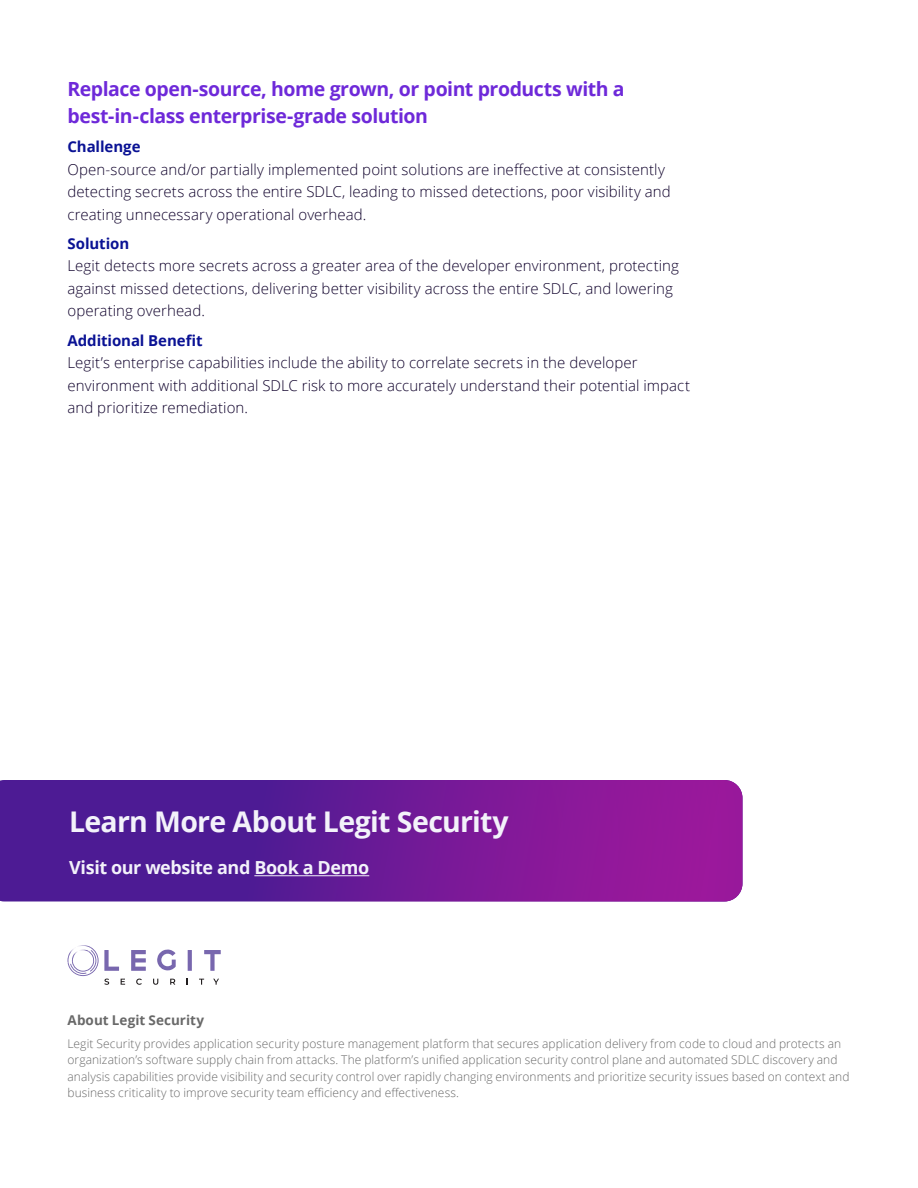
<style>
.page{position:relative;width:918px;height:1188px;background:#fff}
.page>*{position:absolute;margin:0;border:0;box-sizing:border-box;transform-origin:0 0}
.t1{font:700 28.5px "Open Sans";letter-spacing:-.025em;color:#f3f2fa}
.t2{font:700 19.5px/27px "Open Sans";letter-spacing:-.025em;color:#6e29d9}
.t3{font:700 18px "Open Sans";letter-spacing:-.02em;color:#f3f2fa}
.t4{font:300 15px/22.5px "Open Sans";letter-spacing:.005em;color:#0f002b}
.t5{font:700 13.5px "Open Sans";letter-spacing:.005em;color:#696969}
.t6{font:300 12px/16.5px "Open Sans";letter-spacing:.005em;color:#696969}
.s1{font-weight:700;color:#0a1294}
</style>
<div class="page">
<svg style="left:188px;top:950px;width:4px;height:21px"></svg>
<svg style="left:204px;top:950px;width:17px;height:21px"></svg>
<svg style="left:131px;top:950px;width:15px;height:21px"></svg>
<svg style="left:157px;top:949px;width:19px;height:22px"></svg>
<svg style="left:68px;top:945px;width:57px;height:40px"></svg>
<svg style="left:136px;top:979px;width:6px;height:6px"></svg>
<svg style="left:153px;top:979px;width:5px;height:6px"></svg>
<svg style="left:170px;top:979px;width:5px;height:6px"></svg>
<svg style="left:199px;top:979px;width:5px;height:6px"></svg>
<svg style="left:213px;top:979px;width:6px;height:6px"></svg>
<svg style="left:0;top:780px;width:742px;height:122px;background:#6c1b97"></svg>
<hr style="left:254px;top:875px;width:115px;height:1px;background:#f3f2fa">
<h2 class="t2" style="left:68px;top:75px;width:559px">Replace open-source, home grown, or point products with a best-in-class enterprise-grade solution</h2>
<p class="t4" style="left:68px;top:135px;width:605px"><span class="s1">Challenge<br></span>Open-source and/or partially implemented point solutions are ineffective at consistently detecting secrets across the entire SDLC, leading to missed detections, poor visibility and creating unnecessary operational overhead.</p>
<p class="t4" style="left:68px;top:232px;width:613px"><span class="s1">Solution<br></span>Legit detects more secrets across a greater area of the developer environment, protecting against missed detections, delivering better visibility across the entire SDLC, and lowering operating overhead.</p>
<p class="t4" style="left:68px;top:329px;width:624px"><span class="s1">Additional Benefit<br></span>Legit’s enterprise capabilities include the ability to correlate secrets in the developer environment with additional SDLC risk to more accurately understand their potential impact and prioritize remediation.</p>
<h2 class="t1" style="left:69px;top:801px;width:441px">Learn More About Legit Security</h2>
<h2 class="t3" style="left:69px;top:855px;width:302px">Visit our website and Book a Demo</h2>
<p class="t5" style="left:68px;top:1010px;width:138px">About Legit Security</p>
<p class="t6" style="left:68px;top:1035px;width:784px">Legit Security provides application security posture management platform that secures application delivery from code to cloud and protects an organization’s software supply chain from attacks. The platform’s unified application security control plane and automated SDLC discovery and analysis capabilities provide visibility and security control over rapidly changing environments and prioritize security issues based on context and business criticality to improve security team efficiency and effectiveness.</p>
</div>
